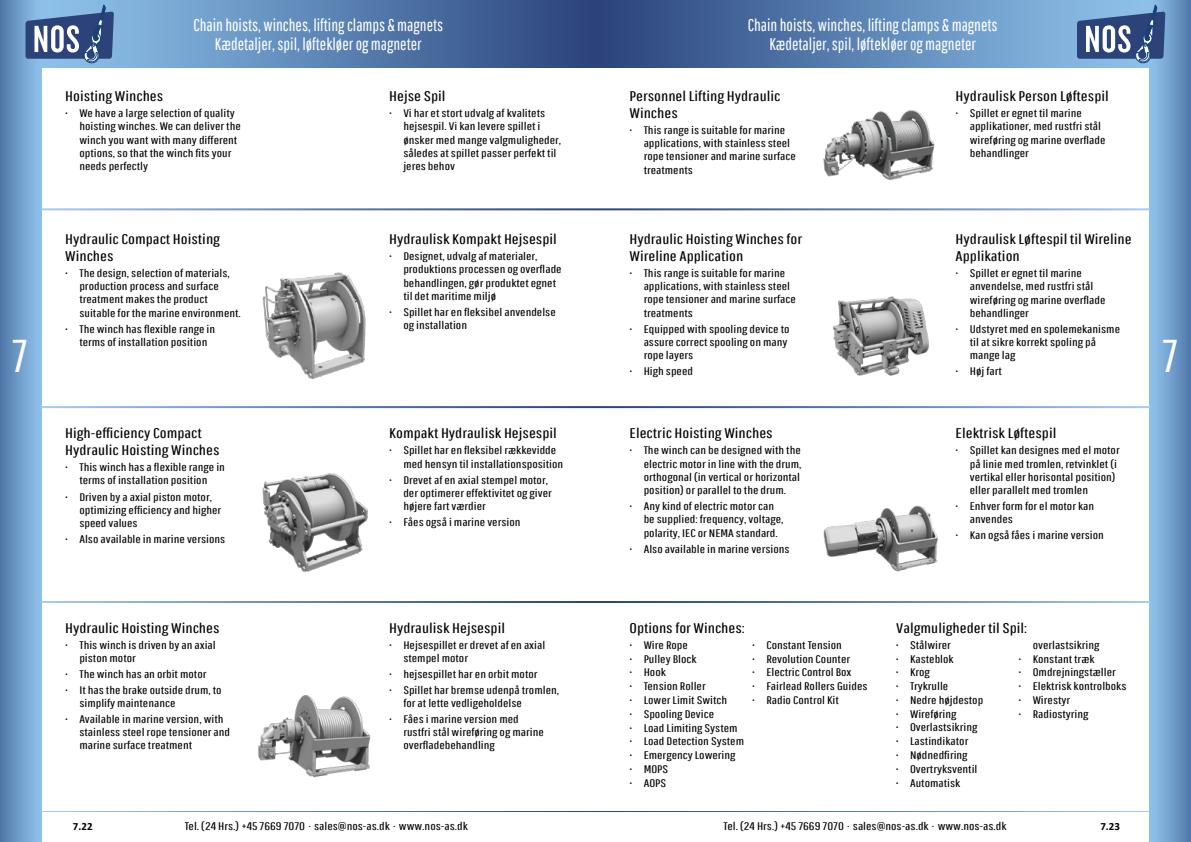
<style>
.page{position:relative;width:1191px;height:842px;background:#fff}
.page>*{position:absolute;margin:0;border:0;box-sizing:border-box;transform-origin:0 0}
.t1{font:46px "Pathway Gothic One";color:#fff}
.t2{font:17px/19px "Pathway Gothic One";color:#fff;text-align:center}
.t3{font:14px/16.8px "Pathway Gothic One";color:#000;scale:1.3 1}
.t4{font:11px/13.2px "Pathway Gothic One";color:#000;scale:1.3 1}
.t5{font:700 11px "Calibri";color:#000}
.s1{font-family:"Minion Pro"}
</style>
<div class="page">
<div style="left:595px;top:0;width:555px;height:68px;background:linear-gradient(to right,#2a437a,#92c7f0)"></div>
<div style="left:41px;top:0;width:554px;height:68px;background:linear-gradient(to right,#92c7f0,#2a447b)"></div>
<div style="left:1149px;top:0;width:42px;height:842px;background:linear-gradient(to right,#93c7ef,#547bac)"></div>
<div style="left:0;top:0;width:41px;height:842px;background:linear-gradient(to right,#5177a8,#90c4ed)"></div>
<svg style="left:26px;top:5px;width:88px;height:59px"></svg>
<svg style="left:1077px;top:5px;width:88px;height:59px"></svg>
<img style="left:262px;top:272px;width:104px;height:108px">
<img style="left:262px;top:473px;width:106px;height:99px">
<img style="left:258px;top:695px;width:113px;height:83px">
<img style="left:823px;top:109px;width:112px;height:71px">
<img style="left:833px;top:296px;width:96px;height:80px">
<img style="left:823px;top:505px;width:115px;height:67px">
<h2 class="t2" style="left:193px;top:15px;width:251px">Chain hoists, winches, lifting clamps &amp; magnets<br>Kædetaljer, spil, løftekløer og magneter</h2>
<p class="t3" style="left:65px;top:87px;width:77px">Hoisting Winches</p>
<p class="t4" style="left:79px;top:106px;width:126px;text-indent:-14px">• We have a large selection of quality hoisting winches. We can deliver the winch you want with many different options, so that the winch fits your needs perfectly</p>
<p class="t3" style="left:389px;top:87px;width:45px">Hejse Spil</p>
<p class="t4" style="left:403px;top:106px;width:123px;text-indent:-14px">• Vi har et stort udvalg af kvalitets hejsespil. Vi kan levere spillet i ønsker med mange valgmuligheder, således at spillet passer perfekt til jeres behov</p>
<h2 class="t2" style="left:747px;top:15px;width:251px">Chain hoists, winches, lifting clamps &amp; magnets<br>Kædetaljer, spil, løftekløer og magneter</h2>
<p class="t3" style="left:629px;top:87px;width:118px">Personnel Lifting Hydraulic<br>Winches</p>
<p class="t4" style="left:643px;top:123px;width:118px;text-indent:-14px">• This range is suitable for marine applications, with stainless steel rope tensioner and marine surface treatments</p>
<p class="t3" style="left:955px;top:87px;width:119px">Hydraulisk Person Løftespil</p>
<p class="t4" style="left:969px;top:106px;width:106px;text-indent:-14px">• Spillet er egnet til marine applikationer, med rustfri stål wireføring og marine overflade behandlinger</p>
<p class="t3" style="left:629px;top:231px;width:134px">Hydraulic Hoisting Winches for<br>Wireline Application</p>
<p class="t4" style="left:643px;top:266px;width:118px;text-indent:-14px">• This range is suitable for marine applications, with stainless steel rope tensioner and marine surface treatments</p>
<p class="t4" style="left:643px;top:322px;width:114px;text-indent:-14px">• Equipped with spooling device to assure correct spooling on many rope layers</p>
<p class="t4" style="left:629px;top:364px;width:50px">• High speed</p>
<p class="t3" style="left:955px;top:231px;width:137px">Hydraulisk Løftespil til Wireline<br>Applikation</p>
<p class="t3" style="left:65px;top:231px;width:121px">Hydraulic Compact Hoisting<br>Winches</p>
<p class="t4" style="left:79px;top:266px;width:126px;text-indent:-14px">• The design, selection of materials, production process and surface treatment makes the product suitable for the marine environment.</p>
<p class="t4" style="left:65px;top:322px;width:117px;text-align:center">• The winch has flexible range in terms of installation position</p>
<p class="t3" style="left:389px;top:231px;width:130px">Hydraulisk Kompakt Hejsespil</p>
<p class="t4" style="left:403px;top:249px;width:123px;text-indent:-14px">• Designet, udvalg af materialer, produktions processen og overflade behandlingen, gør produktet egnet til det maritime miljø</p>
<p class="t4" style="left:403px;top:305px;width:119px;text-indent:-14px">• Spillet har en fleksibel anvendelse og installation</p>
<p class="t4" style="left:969px;top:266px;width:106px;text-indent:-14px">• Spillet er egnet til marine anvendelse, med rustfri stål wireføring og marine overflade behandlinger</p>
<p class="t4" style="left:969px;top:322px;width:117px;text-indent:-14px">• Udstyret med en spolemekanisme til at sikre korrekt spoling på mange lag</p>
<p class="t4" style="left:955px;top:365px;width:37px">• Høj fart</p>
<h1 class="t1" style="left:12px;top:328px;width:17px">7</h1>
<h1 class="t1" style="left:1162px;top:328px;width:17px">7</h1>
<p class="t3" style="left:65px;top:425px;width:120px">High-efficiency Compact<br>Hydraulic Hoisting Winches</p>
<p class="t4" style="left:65px;top:460px;width:124px;text-align:center">• This winch has a flexible range in terms of installation position</p>
<p class="t4" style="left:79px;top:490px;width:111px;text-indent:-14px">• Driven by a axial piston motor, optimizing efficiency and higher speed values</p>
<p class="t4" style="left:65px;top:532px;width:125px">• Also available in marine versions</p>
<p class="t3" style="left:65px;top:619px;width:120px">Hydraulic Hoisting Winches</p>
<p class="t4" style="left:79px;top:638px;width:106px;text-indent:-14px">• This winch is driven by an axial piston motor</p>
<p class="t4" style="left:65px;top:667px;width:110px">• The winch has an orbit motor</p>
<p class="t4" style="left:79px;top:683px;width:111px;text-indent:-14px">• It has the brake outside drum, to simplify maintenance</p>
<p class="t4" style="left:79px;top:712px;width:117px;text-indent:-14px">• Available in marine version, with stainless steel rope tensioner and marine surface treatment</p>
<p class="t3" style="left:389px;top:425px;width:130px">Kompakt Hydraulisk Hejsespil</p>
<p class="t4" style="left:403px;top:444px;width:124px;text-indent:-14px">• Spillet har en fleksibel rækkevidde med hensyn til installationsposition</p>
<p class="t4" style="left:403px;top:473px;width:116px;text-indent:-14px">• Drevet af en axial stempel motor, der optimerer effektivitet og giver højere fart værdier</p>
<p class="t4" style="left:389px;top:515px;width:102px">• Fåes også i marine version</p>
<p class="t3" style="left:389px;top:619px;width:91px">Hydraulisk Hejsespil</p>
<p class="t4" style="left:403px;top:638px;width:111px;text-indent:-14px">• Hejsespillet er drevet af en axial stempel motor</p>
<p class="t4" style="left:389px;top:667px;width:116px">• hejsespillet har en orbit motor</p>
<p class="t4" style="left:403px;top:683px;width:121px;text-indent:-14px">• Spillet har bremse udenpå tromlen, for at lette vedligeholdelse</p>
<p class="t4" style="left:403px;top:712px;width:110px;text-indent:-14px">• Fåes i marine version med rustfri stål wireføring og marine overfladebehandling</p>
<p class="t3" style="left:629px;top:425px;width:112px">Electric Hoisting Winches</p>
<p class="t4" style="left:643px;top:444px;width:123px;text-indent:-14px">• The winch can be designed with the electric motor in line with the drum, orthogonal (in vertical or horizontal position) or parallel to the drum.</p>
<p class="t4" style="left:643px;top:499px;width:109px;text-indent:-14px">• Any kind of electric motor can be supplied: frequency, voltage, polarity, IEC or NEMA standard.</p>
<p class="t4" style="left:629px;top:542px;width:125px">• Also available in marine versions</p>
<p class="t3" style="left:955px;top:425px;width:79px">Elektrisk Løftespil</p>
<p class="t4" style="left:969px;top:444px;width:117px;text-indent:-14px">• Spillet kan designes med el motor på linie med tromlen, retvinklet (i vertikal eller horisontal position) eller parallelt med tromlen</p>
<p class="t4" style="left:969px;top:499px;width:97px;text-indent:-14px">• Enhver form for el motor kan anvendes</p>
<p class="t4" style="left:955px;top:529px;width:116px">• Kan også fåes i marine version</p>
<p class="t3" style="left:629px;top:619px;width:90px">Options for Winches:</p>
<p class="t3" style="left:896px;top:619px;width:102px">Valgmuligheder til Spil:</p>
<p class="t4" style="left:896px;top:638px;width:44px">• Stålwirer</p>
<p class="t4" style="left:896px;top:652px;width:46px">• Kasteblok</p>
<p class="t4" style="left:896px;top:666px;width:28px">• Krog</p>
<p class="t4" style="left:896px;top:679px;width:42px">• Trykrulle</p>
<p class="t4" style="left:896px;top:693px;width:69px">• Nedre højdestop</p>
<p class="t4" style="left:896px;top:707px;width:48px">• Wireføring</p>
<p class="t4" style="left:896px;top:721px;width:64px">• Overlastsikring</p>
<p class="t4" style="left:896px;top:734px;width:57px">• Lastindikator</p>
<p class="t4" style="left:896px;top:748px;width:57px">• Nødnedfiring</p>
<p class="t4" style="left:896px;top:762px;width:64px">• Overtryksventil</p>
<p class="t4" style="left:896px;top:776px;width:51px">• Automatisk</p>
<p class="t4" style="left:629px;top:638px;width:46px">• Wire Rope</p>
<p class="t4" style="left:629px;top:652px;width:53px">• Pulley Block</p>
<p class="t4" style="left:629px;top:666px;width:29px">• Hook</p>
<p class="t4" style="left:629px;top:679px;width:60px">• Tension Roller</p>
<p class="t4" style="left:629px;top:693px;width:77px">• Lower Limit Switch</p>
<p class="t4" style="left:629px;top:707px;width:67px">• Spooling Device</p>
<p class="t4" style="left:629px;top:721px;width:85px">• Load Limiting System</p>
<p class="t4" style="left:629px;top:734px;width:90px">• Load Detection System</p>
<p class="t4" style="left:629px;top:748px;width:83px">• Emergency Lowering</p>
<p class="t4" style="left:629px;top:762px;width:31px">• MOPS</p>
<p class="t4" style="left:629px;top:776px;width:30px">• AOPS</p>
<p class="t4" style="left:1032px;top:638px;width:53px">overlastsikring</p>
<p class="t4" style="left:1018px;top:652px;width:60px">• Konstant træk</p>
<p class="t4" style="left:1018px;top:666px;width:76px">• Omdrejningstæller</p>
<p class="t4" style="left:1018px;top:679px;width:85px">• Elektrisk kontrolboks</p>
<p class="t4" style="left:1018px;top:693px;width:41px">• Wirestyr</p>
<p class="t4" style="left:1018px;top:707px;width:55px">• Radiostyring</p>
<p class="t4" style="left:752px;top:638px;width:70px">• Constant Tension</p>
<p class="t4" style="left:752px;top:652px;width:77px">• Revolution Counter</p>
<p class="t4" style="left:752px;top:666px;width:78px">• Electric Control Box</p>
<p class="t4" style="left:752px;top:679px;width:90px">• Fairlead Rollers Guides</p>
<p class="t4" style="left:752px;top:693px;width:68px">• Radio Control Kit</p>
<p class="t5" style="left:73px;top:818px;width:21px">7.22</p>
<p class="t4" style="left:185px;top:819px;width:219px">Tel. (24 Hrs.) +45 7669 7070 <span class="s1">.</span> sales@nos-as.dk <span class="s1">.</span> www.nos-as.dk</p>
<p class="t4" style="left:723px;top:819px;width:219px">Tel. (24 Hrs.) +45 7669 7070 <span class="s1">.</span> sales@nos-as.dk <span class="s1">.</span> www.nos-as.dk</p>
<p class="t5" style="left:1100px;top:818px;width:21px">7.23</p>
</div>
